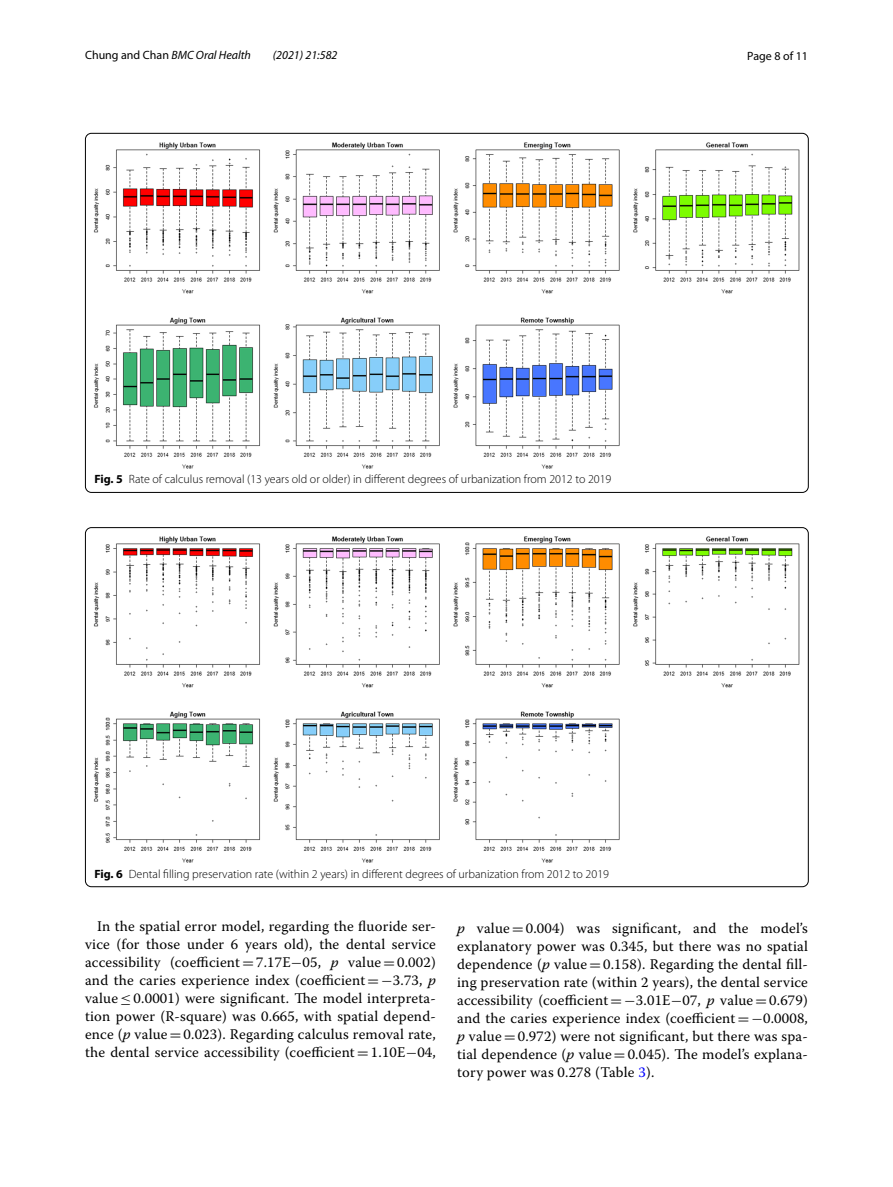
<style>
.page{position:relative;width:893px;height:1187px;background:#fff}
.page>*{position:absolute;margin:0;border:0;box-sizing:border-box;transform-origin:0 0}
.t1{font:14.7px/18px "Warnock Pro";letter-spacing:.015em;color:#000;text-align:justify}
.t2{font:300 12px "Myriad Pro";color:#000}
.t3{font:italic 12px "Myriad Pro";color:#000}
.t4{font:12px "Myriad Pro";color:#000}
.s1{font-style:normal}
.s2{font-weight:700}
.s3{font-family:"MTSY"}
.s4{font-style:italic}
.s5{color:#00f}
</style>
<div class="page">
<img style="left:94px;top:142px;width:706px;height:326px">
<img style="left:94px;top:536px;width:706px;height:326px">
<p class="t3" style="left:85px;top:48px;width:167px"><span class="s1">Chung and Chan</span> BMC Oral Health</p>
<p class="t3" style="left:273px;top:48px;width:66px">(2021) 21:582</p>
<p class="t4" style="left:747px;top:48px;width:62px">Page 8 of 11</p>
<p class="t2" style="left:94px;top:472px;width:519px"><span class="s2">Fig. 5</span> Rate of calculus removal (13 years old or older) in different degrees of urbanization from 2012 to 2019</p>
<p class="t2" style="left:94px;top:866px;width:516px"><span class="s2">Fig. 6</span> Dental filling preservation rate (within 2 years) in different degrees of urbanization from 2012 to 2019</p>
<p class="t1" style="left:85px;top:917px;width:352px;text-indent:12px">In the spatial error model, regarding the fluoride ser&shy;vice (for those under 6 years old), the dental service accessibility (coefficient<span class="s3">=</span>7.17E<span class="s3">−</span>05, <span class="s4">p</span> value<span class="s3">=</span>0.002) and the caries experience index (coefficient<span class="s3">=−</span>3.73, <span class="s4">p </span>value <span class="s3">≤</span> 0.0001) were significant. The model interpreta&shy;tion power (R-square) was 0.665, with spatial depend&shy;ence (<span class="s4">p</span> value<span class="s3">=</span>0.023). Regarding calculus removal rate, the dental service accessibility (coefficient<span class="s3">=</span>1.10E<span class="s3">−</span>04,</p>
<p class="t1" style="left:457px;top:919px;width:352px"><span class="s4">p</span> value<span class="s3">=</span>0.004) was significant, and the model’s explanatory power was 0.345, but there was no spatial dependence (<span class="s4">p</span> value<span class="s3">=</span>0.158). Regarding the dental fill&shy;ing preservation rate (within 2 years), the dental service accessibility (coefficient<span class="s3">=−</span>3.01E<span class="s3">−</span>07, <span class="s4">p</span> value<span class="s3">=</span>0.679) and the caries experience index (coefficient<span class="s3">=−</span>0.0008, <span class="s4">p</span> value<span class="s3">=</span>0.972) were not significant, but there was spa&shy;tial dependence (<span class="s4">p</span> value<span class="s3">=</span>0.045). The model’s explana&shy;tory power was 0.278 (Table <span class="s5">3</span>).</p>
</div>
